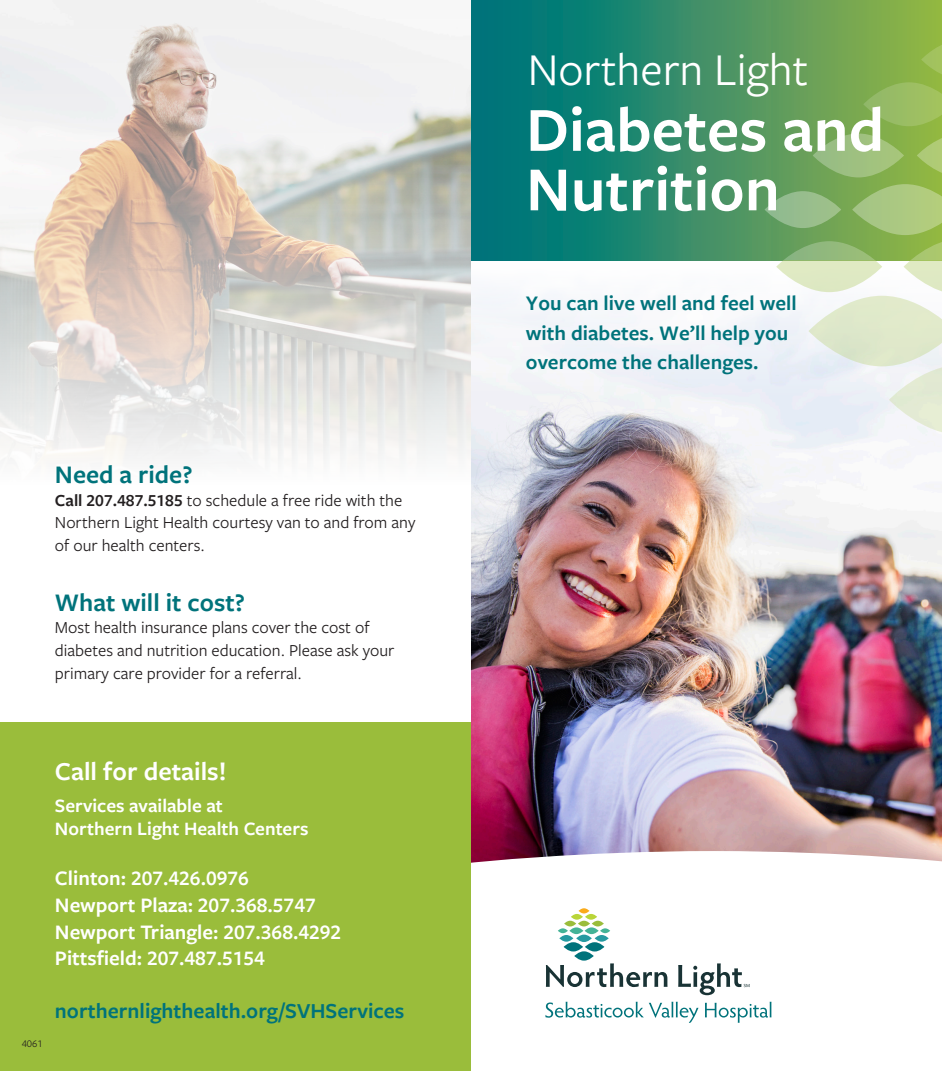
<style>
.page{position:relative;width:942px;height:1071px;background:#fff}
.page>*{position:absolute;margin:0;border:0;box-sizing:border-box;transform-origin:0 0}
._30_36_headline_-_li{font:600 64.92px/59.5px "Freight Sans Pro";color:#fff}
._30_36_headline_-_li-2{font:47.25px "Freight Sans Pro";color:#fff}
._10_13_Body_copy_-_b{font:600 26.78px "Freight Sans Pro";color:#fff}
._10_13_Body_copy_-_b-2{font:600 26.25px "Freight Sans Pro";color:#00737b}
._11_14_Body_copy_alt{font:600 26.25px "Freight Sans Pro";color:#00737b}
._11_14_Body_copy_alt-2{font:600 22.22px "Freight Sans Pro";color:#00737b}
.t1{font:600 21.53px "Freight Sans Pro";color:#00737b}
.t2{font:600 21.35px "Freight Sans Pro";color:#fff}
.t3{font:600 19.6px "Freight Sans Pro";color:#fff}
._11_14_Body_copy_alt-3{font:17.5px/22.8px "Freight Sans Pro";color:#231f20}
._8_10_legal_-_semibo{font:10.5px "Freight Sans Pro";color:#231f20}
.s1{font-weight:600}
</style>
<div class="page">
<svg style="left:0;top:0;width:471px;height:459px"></svg>
<div style="left:0;top:723px;width:471px;height:348px;background:#9abd3b"></div>
<img style="left:471px;top:291px;width:471px;height:560px">
<svg style="left:471px;top:851px;width:471px;height:167px"></svg>
<div style="left:471px;top:0;width:471px;height:261px;background:linear-gradient(to right,#006f81,#97b547)"></div>
<svg style="left:574px;top:951px;width:19px;height:10px"></svg>
<div style="left:564px;top:921px;width:12px;height:5px;background:#9abd3b;border-radius:50%"></div>
<div style="left:578px;top:921px;width:12px;height:5px;background:#9abd3b;border-radius:50%"></div>
<svg style="left:591px;top:921px;width:13px;height:5px"></svg>
<svg style="left:571px;top:914px;width:12px;height:6px"></svg>
<svg style="left:585px;top:914px;width:12px;height:6px"></svg>
<svg style="left:578px;top:908px;width:11px;height:5px"></svg>
<svg style="left:585px;top:942px;width:19px;height:10px"></svg>
<svg style="left:563px;top:942px;width:20px;height:10px"></svg>
<svg style="left:569px;top:927px;width:14px;height:7px"></svg>
<svg style="left:584px;top:927px;width:14px;height:7px"></svg>
<svg style="left:600px;top:928px;width:10px;height:5px"></svg>
<svg style="left:558px;top:928px;width:10px;height:5px"></svg>
<svg style="left:576px;top:935px;width:15px;height:7px"></svg>
<svg style="left:559px;top:935px;width:14px;height:7px"></svg>
<svg style="left:594px;top:935px;width:14px;height:7px"></svg>
<svg style="left:545px;top:1002px;width:226px;height:21px"></svg>
<svg style="left:546px;top:963px;width:203px;height:32px"></svg>
<svg style="left:812px;top:134px;width:92px;height:43px;background:#98bc78"></svg>
<svg style="left:916px;top:134px;width:26px;height:43px"></svg>
<svg style="left:863px;top:40px;width:79px;height:86px;background:#8eb653"></svg>
<svg style="left:764px;top:191px;width:77px;height:37px"></svg>
<svg style="left:776px;top:184px;width:166px;height:251px"></svg>
<p class="_11_14_Body_copy_alt" style="left:55px;top:457px;width:139px">Need a ride?</p>
<p class="_11_14_Body_copy_alt-3" style="left:55px;top:488px;width:362px"><span class="s1">Call 207.487.5185</span> to schedule a free ride with the<br>Northern Light Health courtesy van to and from any of our health centers.</p>
<p class="_10_13_Body_copy_-_b-2" style="left:55px;top:584px;width:191px">What will it cost?</p>
<p class="_11_14_Body_copy_alt-3" style="left:55px;top:616px;width:341px">Most health insurance plans cover the cost of diabetes and nutrition education. Please ask your primary care provider for a referral.</p>
<p class="_8_10_legal_-_semibo" style="left:22px;top:1037px;width:22px">4061</p>
<p class="_10_13_Body_copy_-_b" style="left:55px;top:753px;width:173px">Call for details!</p>
<p class="t3" style="left:55px;top:792px;width:169px">Services available at</p>
<p class="t3" style="left:55px;top:815px;width:255px">Northern Light Health Centers</p>
<p class="t2" style="left:55px;top:864px;width:195px">Clinton: 207.426.0976</p>
<p class="t2" style="left:55px;top:890px;width:262px">Newport Plaza: 207.368.5747</p>
<p class="t2" style="left:55px;top:917px;width:288px">Newport Triangle: 207.368.4292</p>
<p class="t2" style="left:55px;top:944px;width:211px">Pittsfield: 207.487.5154</p>
<p class="_11_14_Body_copy_alt-2" style="left:55px;top:996px;width:351px">northernlighthealth.org/SVHServices</p>
<p class="_30_36_headline_-_li-2" style="left:527px;top:38px;width:282px">Northern Light</p>
<p class="_30_36_headline_-_li" style="left:526px;top:97px;width:360px">Diabetes and<br>Nutrition</p>
<p class="t1" style="left:526px;top:288px;width:272px">You can live well and feel well</p>
<p class="t1" style="left:526px;top:318px;width:264px">with diabetes. We’ll help you</p>
<p class="t1" style="left:526px;top:348px;width:234px">overcome the challenges.</p>
</div>
